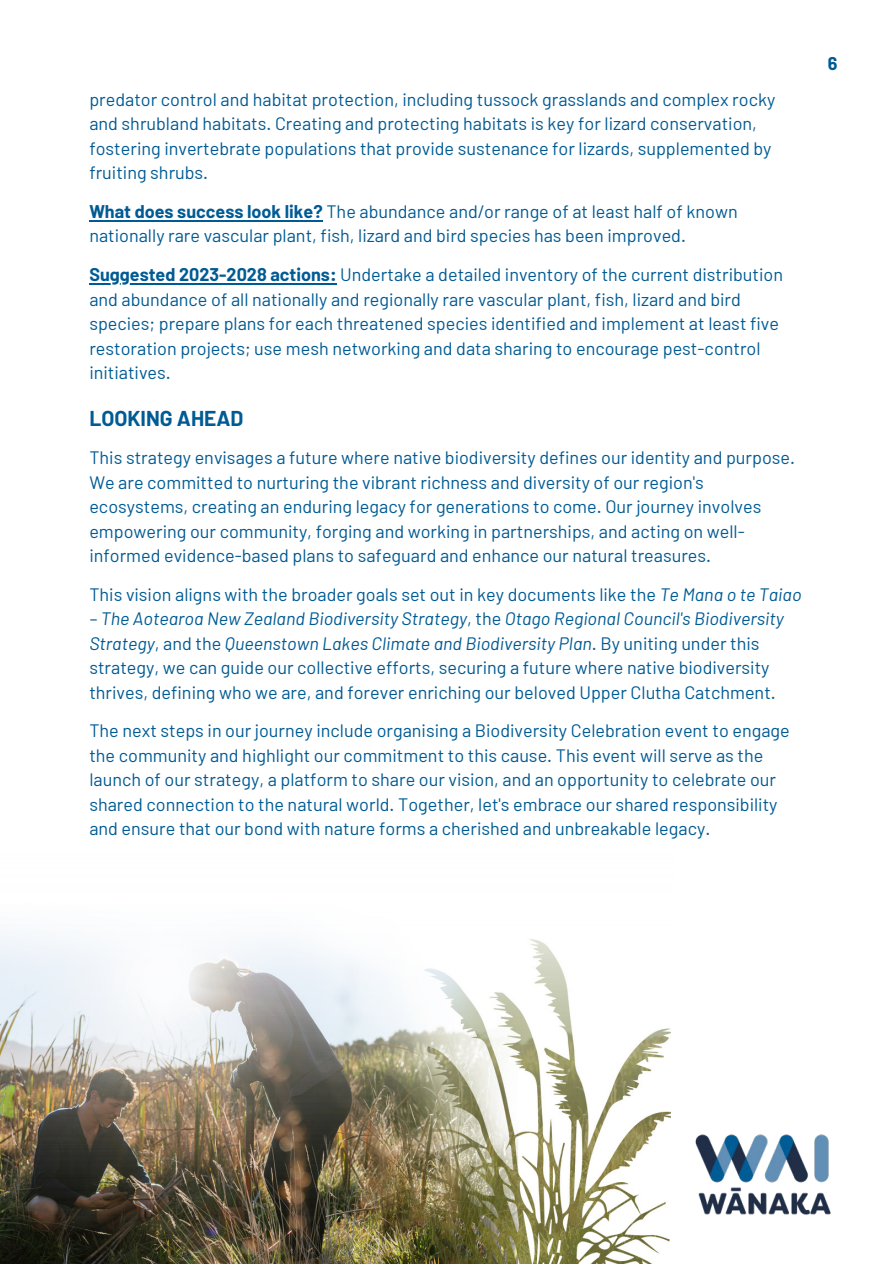
<style>
.page{position:relative;width:894px;height:1264px;background:#fff}
.page>*{position:absolute;margin:0;border:0;box-sizing:border-box;transform-origin:0 0}
.t1{font:700 21px "Barlow";color:#005b94}
.t2{font:18px/24.5px "Barlow";color:#005b94}
.t3{font:700 18px "Barlow";color:#005b94}
.s1{font-weight:700}
.s2{font-style:italic}
</style>
<div class="page">
<img style="left:695px;top:1134px;width:136px;height:81px">
<hr style="left:89px;top:220px;width:234px;height:1px;background:#005b94">
<hr style="left:89px;top:283px;width:247px;height:1px;background:#005b94">
<img style="left:0;top:934px;width:671px;height:329px">
<p class="t2" style="left:89px;top:87px;width:687px">predator control and habitat protection, including tussock grasslands and complex rocky and shrubland habitats. Creating and protecting habitats is key for lizard conservation, fostering invertebrate populations that provide sustenance for lizards, supplemented by fruiting shrubs.</p>
<p class="t2" style="left:89px;top:199px;width:649px"><span class="s1">What does success look like?</span> The abundance and/or range of at least half of known nationally rare vascular plant, fish, lizard and bird species has been improved.</p>
<p class="t2" style="left:89px;top:262px;width:695px"><span class="s1">Suggested 2023-2028 actions:</span> Undertake a detailed inventory of the current distribution and abundance of all nationally and regionally rare vascular plant, fish, lizard and bird species; prepare plans for each threatened species identified and implement at least five restoration projects; use mesh networking and data sharing to encourage pest-control initiatives.</p>
<p class="t1" style="left:89px;top:405px;width:156px">LOOKING AHEAD</p>
<p class="t2" style="left:89px;top:445px;width:707px">This strategy envisages a future where native biodiversity defines our identity and purpose.<br>We are committed to nurturing the vibrant richness and diversity of our region's ecosystems, creating an enduring legacy for generations to come. Our journey involves empowering our community, forging and working in partnerships, and acting on well&shy;informed evidence-based plans to safeguard and enhance our natural treasures.</p>
<p class="t2" style="left:89px;top:581px;width:713px">This vision aligns with the broader goals set out in key documents like the <span class="s2">Te Mana o te Taiao</span></p>
<p class="t2" style="left:89px;top:606px;width:695px"><span class="s2">– The Aotearoa New Zealand Biodiversity Strategy</span>, the <span class="s2">Otago Regional Council's Biodiversity Strategy</span>, and the <span class="s2">Queenstown Lakes Climate and Biodiversity Plan</span>. By uniting under this strategy, we can guide our collective efforts, securing a future where native biodiversity thrives, defining who we are, and forever enriching our beloved Upper Clutha Catchment.</p>
<p class="t2" style="left:89px;top:718px;width:701px">The next steps in our journey include organising a Biodiversity Celebration event to engage the community and highlight our commitment to this cause. This event will serve as the launch of our strategy, a platform to share our vision, and an opportunity to celebrate our shared connection to the natural world. Together, let's embrace our shared responsibility and ensure that our bond with nature forms a cherished and unbreakable legacy.</p>
<p class="t3" style="left:827px;top:53px;width:11px">6</p>
</div>
